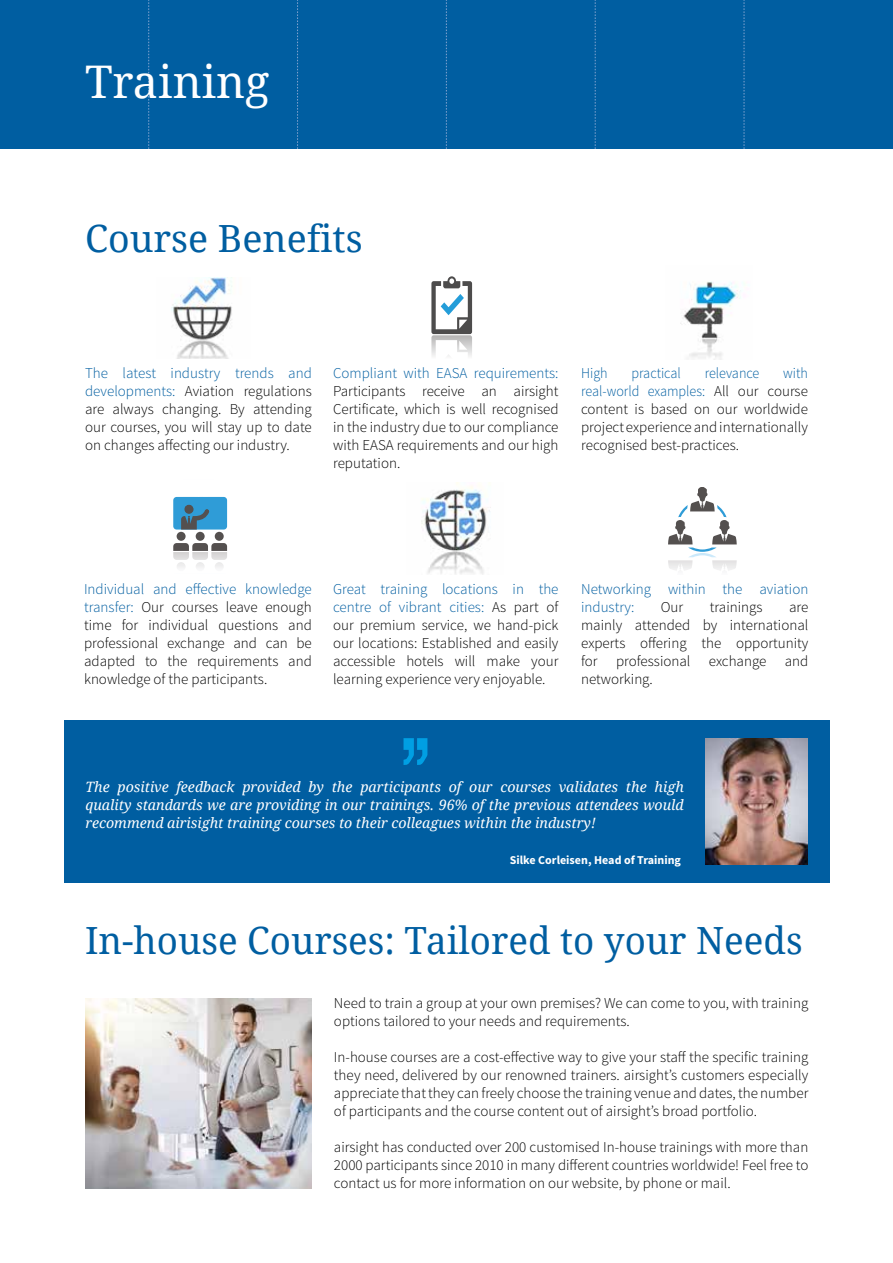
<style>
.page{position:relative;width:893px;height:1263px;background:#fff}
.page>*{position:absolute;margin:0;border:0;box-sizing:border-box;transform-origin:0 0}
.t1{font:45px "Droid Serif";color:#fff}
.t2{font:37.5px "Droid Serif";color:#005ea1}
.t3{font:300 15px/18px "Source Sans Pro";color:#000;text-align:justify}
.t4{font:300 15px/18px "Source Sans Pro";color:#005ea1}
.t5{font:300 15px "Source Sans Pro";color:#005ea1;scale:.94 1}
.t6{font:italic 14.25px/18px "Droid Serif";color:#fff;text-align:justify}
.t7{font:700 12px "Source Sans Pro";color:#fff}
.s1{color:#005ea1}
</style>
<div class="page">
<div style="left:0;top:0;width:893px;height:149px;background:#005ea1"></div>
<svg style="left:148px;top:0;width:1px;height:149px"></svg>
<svg style="left:297px;top:0;width:1px;height:149px"></svg>
<svg style="left:446px;top:0;width:1px;height:149px"></svg>
<svg style="left:595px;top:0;width:1px;height:149px"></svg>
<svg style="left:744px;top:0;width:1px;height:149px"></svg>
<div style="left:177px;top:532px;width:9px;height:9px;background:#54504f;border-radius:50%"></div>
<div style="left:196px;top:532px;width:9px;height:9px;background:#54504f;border-radius:50%"></div>
<div style="left:215px;top:532px;width:9px;height:9px;background:#54504f;border-radius:50%"></div>
<div style="left:173px;top:497px;width:54px;height:32px;background:#2f9cd7;border-radius:3px"></div>
<svg style="left:173px;top:543px;width:54px;height:25px"></svg>
<svg style="left:180px;top:496px;width:40px;height:33px"></svg>
<img style="left:680px;top:281px;width:61px;height:78px">
<svg style="left:668px;top:487px;width:69px;height:83px"></svg>
<img style="left:421px;top:483px;width:70px;height:92px">
<svg style="left:431px;top:276px;width:42px;height:81px"></svg>
<img style="left:171px;top:277px;width:61px;height:82px">
<div style="left:64px;top:720px;width:765px;height:162px;background:#005ea1"></div>
<img style="left:705px;top:738px;width:103px;height:126px">
<svg style="left:403px;top:738px;width:24px;height:27px"></svg>
<img style="left:85px;top:998px;width:227px;height:190px">
<h1 class="t1" style="left:85px;top:56px;width:186px">Training</h1>
<h2 class="t2" style="left:85px;top:217px;width:279px">Course Benefits</h2>
<p class="t3" style="left:85px;top:364px;width:228px"><span class="s1">The latest industry trends and developments:</span> Aviation regulations are always changing. By attending our courses, you will stay up to date on changes affecting our industry.</p>
<p class="t4" style="left:333px;top:364px;width:227px">Compliant with EASA requirements:</p>
<p class="t3" style="left:333px;top:382px;width:227px">Participants receive an airsight Certificate, which is well recognised in the industry due to our compliance with EASA requirements and our high reputation.</p>
<p class="t3" style="left:581px;top:364px;width:228px;text-indent:202px"><span class="s1">with real-world examples:</span> All our course content is based on our worldwide project experience and internationally recognised best-practices.</p>
<p class="t5" style="left:581px;top:364px;width:30px">High</p>
<p class="t5" style="left:631px;top:364px;width:54px">practical</p>
<p class="t5" style="left:705px;top:364px;width:60px">relevance</p>
<p class="t3" style="left:84px;top:580px;width:229px"><span class="s1">Individual and effective knowledge transfer:</span> Our courses leave enough time for individual questions and professional exchange and can be adapted to the requirements and knowledge of the participants.</p>
<p class="t3" style="left:333px;top:580px;width:227px"><span class="s1">Great training locations in the centre of vibrant cities:</span> As part of our premium service, we hand-pick our locations: Established and easily accessible hotels will make your learning experience very enjoyable.</p>
<p class="t4" style="left:581px;top:580px;width:229px">Networking within the aviation industry:</p>
<p class="t3" style="left:661px;top:598px;width:24px">Our</p>
<p class="t3" style="left:710px;top:598px;width:54px">trainings</p>
<p class="t3" style="left:581px;top:598px;width:229px;text-indent:208px">are mainly attended by international experts offering the opportunity for professional exchange and networking.</p>
<p class="t6" style="left:85px;top:778px;width:600px">The positive feedback provided by the participants of our courses validates the high quality standards we are providing in our trainings. 96% of the previous attendees would recommend airisight training courses to their colleagues within the industry!</p>
<p class="t7" style="left:510px;top:852px;width:173px">Silke Corleisen, Head of Training</p>
<h2 class="t2" style="left:85px;top:919px;width:719px">In-house Courses: Tailored to your Needs</h2>
<p class="t3" style="left:334px;top:994px;width:476px">Need to train a group at your own premises? We can come to you, with training options tailored to your needs and requirements.</p>
<p class="t3" style="left:334px;top:1048px;width:476px">In-house courses are a cost-effective way to give your staff the specific training they need, delivered by our renowned trainers. airsight’s customers especially appreciate that they can freely choose the training venue and dates, the number of participants and the course content out of airsight’s broad portfolio.</p>
<p class="t3" style="left:334px;top:1138px;width:476px">airsight has conducted over 200 customised In-house trainings with more than 2000 participants since 2010 in many different countries worldwide! Feel free to contact us for more information on our website, by phone or mail.</p>
</div>
